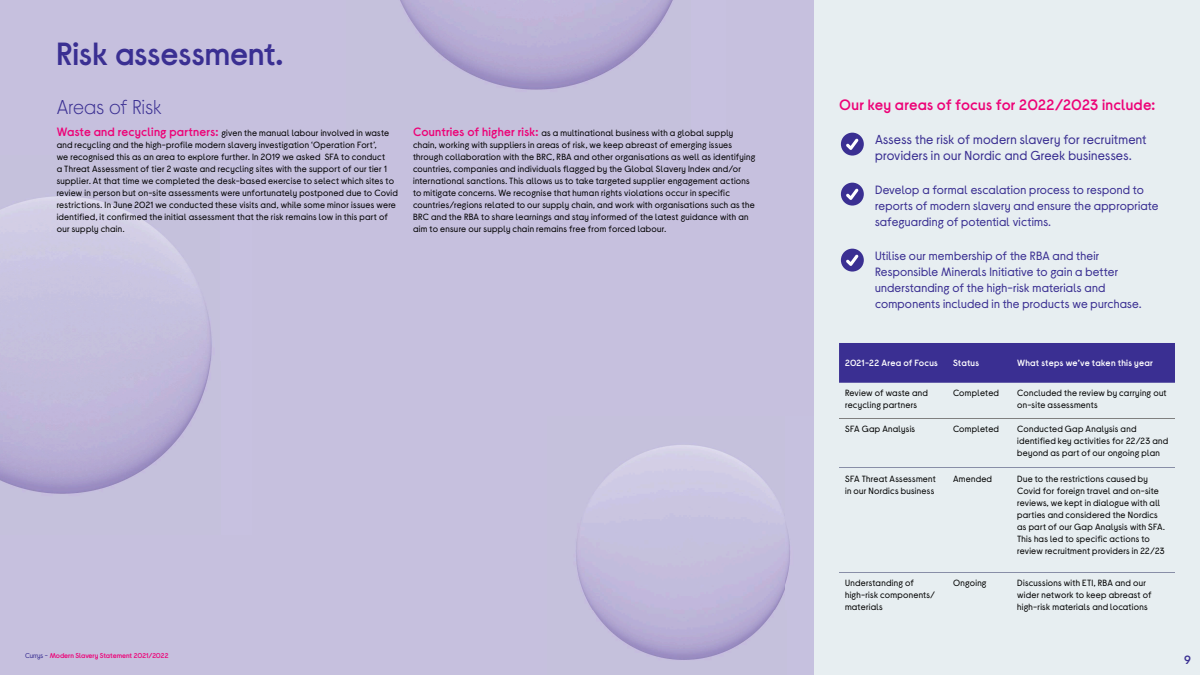
<style>
.page{position:relative;width:1200px;height:675px;background:#c6c0de}
.page>*{position:absolute;margin:0;border:0;box-sizing:border-box;transform-origin:0 0}
.t1{font:32px "Currys Sans Headline";color:#3a2f92}
.t2{font:300 20px "Currys Sans";letter-spacing:.01em;color:#3a2f92}
.t3{font:15px "Currys Sans Headline";letter-spacing:.01em;color:#ed0277}
.t4{font:13px/16px "Currys Sans";letter-spacing:.015em;color:#3a2f92}
.t5{font:12px/16px "Currys Sans";letter-spacing:.015em;color:#3a2f92}
.t6{font:12px "Currys Sans Headline";color:#3a2f92}
.t7{font:9px/12px "Currys Sans";letter-spacing:.025em;color:#000}
.t8{font:9px "Currys Sans Headline";letter-spacing:.025em;color:#fff}
.t9{font:7px "Currys Sans Headline";color:#ed0277}
.s1{font-family:"Currys Sans Headline";font-size:12px;color:#ed0277}
.s2{font-family:"Currys Sans";color:#3a2f92}
</style>
<div class="page">
<img style="left:400px;top:0;width:273px;height:90px">
<img style="left:576px;top:445px;width:214px;height:215px">
<img style="left:0;top:196px;width:212px;height:298px">
<div style="left:814px;top:0;width:386px;height:675px;background:#e7eef1"></div>
<div style="left:839px;top:343px;width:336px;height:40px;background:#3a2f92"></div>
<hr style="left:839px;top:418px;width:108px;height:1px;background:#808080">
<hr style="left:947px;top:418px;width:64px;height:1px;background:#808080">
<hr style="left:1011px;top:418px;width:164px;height:1px;background:#808080">
<hr style="left:839px;top:468px;width:108px;height:1px;background:#888ea7">
<hr style="left:947px;top:468px;width:64px;height:1px;background:#888ea7">
<hr style="left:1011px;top:468px;width:164px;height:1px;background:#888ea7">
<hr style="left:839px;top:573px;width:108px;height:1px;background:#888ea7">
<hr style="left:947px;top:573px;width:64px;height:1px;background:#888ea7">
<hr style="left:1011px;top:573px;width:164px;height:1px;background:#888ea7">
<div style="left:841px;top:133px;width:23px;height:23px;background:#3a2f92;border-radius:50%"></div>
<svg style="left:846px;top:139px;width:13px;height:11px"></svg>
<div style="left:841px;top:183px;width:23px;height:23px;background:#3a2f92;border-radius:50%"></div>
<svg style="left:846px;top:189px;width:13px;height:11px"></svg>
<div style="left:841px;top:249px;width:23px;height:23px;background:#3a2f92;border-radius:50%"></div>
<svg style="left:846px;top:255px;width:13px;height:11px"></svg>
<h1 class="t1" style="left:56px;top:35px;width:228px">Risk assessment.</h1>
<h2 class="t2" style="left:57px;top:96px;width:107px">Areas of Risk</h2>
<p class="t7" style="left:57px;top:127px;width:343px"><span class="s1">Waste and recycling partners:</span> given the manual labour involved in waste and recycling and the high-profile modern slavery investigation ‘Operation Fort’,<br>we recognised this as an area to explore further. In 2019 we asked SFA to conduct<br>a Threat Assessment of tier 2 waste and recycling sites with the support of our tier 1 supplier. At that time we completed the desk-based exercise to select which sites to review in person but on-site assessments were unfortunately postponed due to Covid restrictions. In June 2021 we conducted these visits and, while some minor issues were identified, it confirmed the initial assessment that the risk remains low in this part of our supply chain.</p>
<p class="t7" style="left:413px;top:127px;width:344px"><span class="s1">Countries of higher risk:</span> as a multinational business with a global supply chain, working with suppliers in areas of risk, we keep abreast of emerging issues through collaboration with the BRC, RBA and other organisations as well as identifying countries, companies and individuals flagged by the Global Slavery Index and/or international sanctions. This allows us to take targeted supplier engagement actions to mitigate concerns. We recognise that human rights violations occur in specific countries/regions related to our supply chain, and work with organisations such as the BRC and the RBA to share learnings and stay informed of the latest guidance with an aim to ensure our supply chain remains free from forced labour.</p>
<p class="t9" style="left:25px;top:652px;width:145px"><span class="s2">Currys -</span> Modern Slavery Statement 2021/2022</p>
<h3 class="t3" style="left:839px;top:96px;width:318px">Our key areas of focus for 2022/2023 include:</h3>
<h3 class="t4" style="left:875px;top:131px;width:273px">Assess the risk of modern slavery for recruitment providers in our Nordic and Greek businesses.</h3>
<h3 class="t5" style="left:875px;top:182px;width:285px">Develop a formal escalation process to respond to reports of modern slavery and ensure the appropriate safeguarding of potential victims.</h3>
<h3 class="t5" style="left:875px;top:248px;width:268px">Utilise our membership of the RBA and their Responsible Minerals Initiative to gain a better understanding of the high-risk materials and components included in the products we purchase.</h3>
<p class="t8" style="left:845px;top:358px;width:94px">2021-22 Area of Focus</p>
<p class="t8" style="left:953px;top:358px;width:28px">Status</p>
<p class="t8" style="left:1017px;top:358px;width:137px">What steps we’ve taken this year</p>
<p class="t7" style="left:845px;top:387px;width:84px">Review of waste and recycling partners</p>
<p class="t7" style="left:953px;top:387px;width:47px">Completed</p>
<p class="t7" style="left:1017px;top:387px;width:151px">Concluded the review by carrying out on-site assessments</p>
<p class="t7" style="left:845px;top:423px;width:72px">SFA Gap Analysis</p>
<p class="t7" style="left:953px;top:423px;width:47px">Completed</p>
<p class="t7" style="left:1017px;top:423px;width:152px">Conducted Gap Analysis and identified key activities for 22/23 and beyond as part of our ongoing plan</p>
<p class="t7" style="left:845px;top:473px;width:92px">SFA Threat Assessment in our Nordics business</p>
<p class="t7" style="left:953px;top:473px;width:41px">Amended</p>
<p class="t7" style="left:1017px;top:473px;width:149px">Due to the restrictions caused by Covid for foreign travel and on-site reviews, we kept in dialogue with all parties and considered the Nordics as part of our Gap Analysis with SFA.<br>This has led to specific actions to review recruitment providers in 22/23</p>
<p class="t7" style="left:845px;top:577px;width:92px">Understanding of high-risk components/ materials</p>
<p class="t7" style="left:953px;top:577px;width:35px">Ongoing</p>
<p class="t7" style="left:1017px;top:577px;width:136px">Discussions with ETI, RBA and our wider network to keep abreast of high-risk materials and locations</p>
<h3 class="t6" style="left:1184px;top:653px;width:8px">9</h3>
</div>
